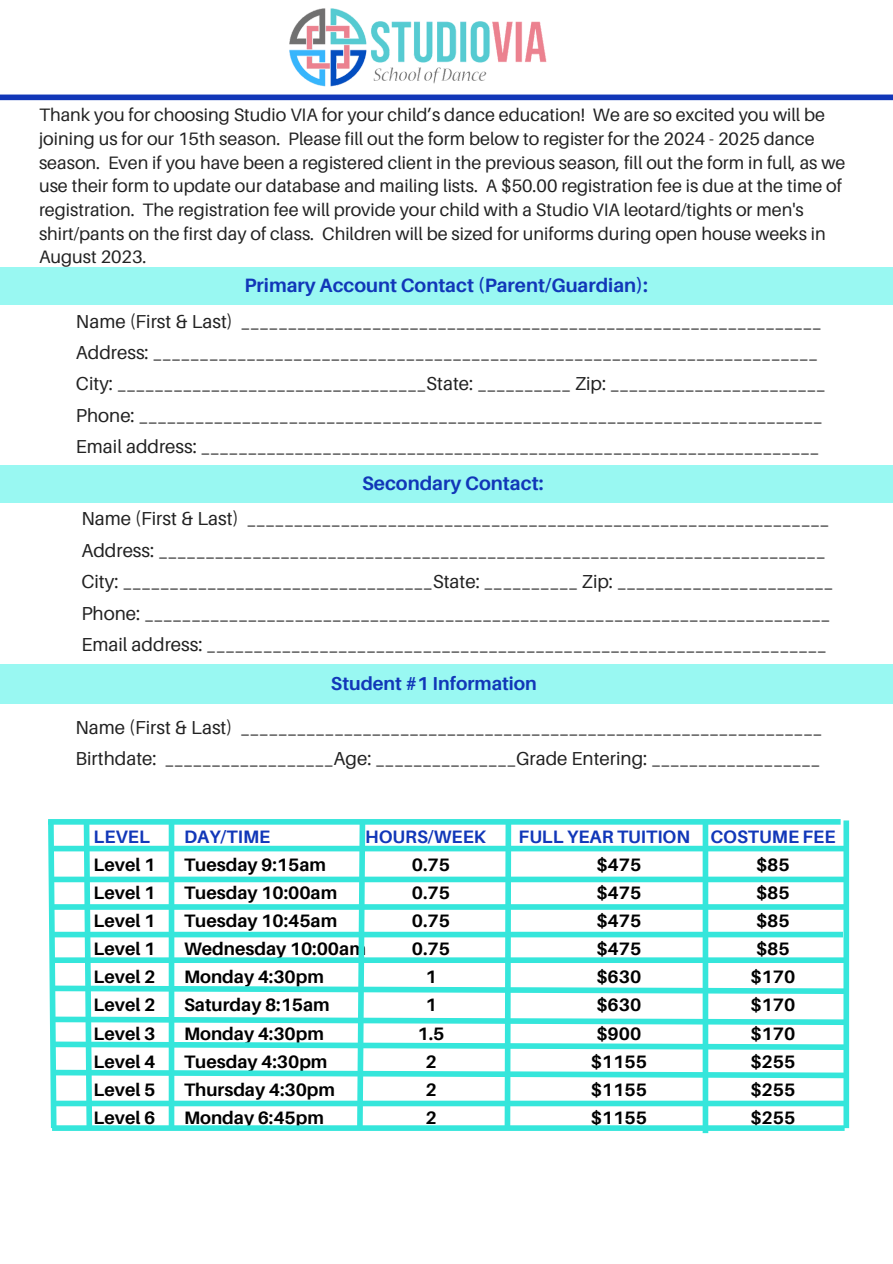
<style>
.page{position:relative;width:893px;height:1264px;background:#fff}
.page>*{position:absolute;margin:0;border:0;box-sizing:border-box;transform-origin:0 0}
.t1{font:700 19.35px "Aileron";color:#1137b8}
.t2{font:18.75px/31.3px "Aileron";color:#222}
.t3{font:700 18.75px "Aileron";color:#1137b8}
.t4{font:18px/23.7px "Aileron";color:#222}
.t5{font:700 18px/28.2px "Aileron";color:#000}
.t6{font:700 18px "Aileron";color:#1137b8}
.s1{color:#1137b8}
</style>
<div class="page">
<img style="left:289px;top:8px;width:258px;height:79px">
<div style="left:0;top:94px;width:892px;height:6px;background:#1137b8"></div>
<div style="left:0;top:267px;width:892px;height:38px;background:#99f8f2"></div>
<div style="left:0;top:465px;width:892px;height:37px;background:#99f8f2"></div>
<div style="left:0;top:664px;width:892px;height:39px;background:#99f8f2"></div>
<svg style="left:48px;top:819px;width:802px;height:314px"></svg>
<div style="left:52px;top:1125px;width:792px;height:5px;background:#35e6db"></div>
<p class="t4" style="left:39px;top:103px;width:807px">Thank you for choosing Studio VIA for your child’s dance education! We are so excited you will be joining us for our 15th season. Please fill out the form below to register for the 2024 - 2025 dance season. Even if you have been a registered client in the previous season, fill out the form in full, as we use their form to update our database and mailing lists. A $50.00 registration fee is due at the time of registration. The registration fee will provide your child with a Studio VIA leotard/tights or men's shirt/pants on the first day of class. Children will be sized for uniforms during open house weeks in August 2023.</p>
<p class="t1" style="left:244px;top:273px;width:405px">Primary Account Contact (Parent/Guardian):</p>
<p class="t2" style="left:76px;top:305px;width:751px">Name (First &amp; Last) ______________________________________________________________ Address: _______________________________________________________________________ City: _________________________________State: __________ Zip: _______________________ Phone: _________________________________________________________________________ Email address: __________________________________________________________________</p>
<h2 class="t1" style="left:362px;top:471px;width:183px">Secondary Contact:</h2>
<h1 class="t2" style="left:81px;top:503px;width:753px">Name (First &amp; Last) ______________________________________________________________ Address: _______________________________________________________________________ City: _________________________________State: __________ Zip: _______________________ Phone: _________________________________________________________________________ Email address: __________________________________________________________________</h1>
<h2 class="t3" style="left:331px;top:671px;width:207px">Student #1 Information</h2>
<h1 class="t2" style="left:75px;top:711px;width:748px">Name (First &amp; Last) ______________________________________________________________<br>Birthdate: __________________Age: _______________Grade Entering: __________________</h1>
<h1 class="t5" style="left:94px;top:821px;width:63px"><span class="s1">LEVEL<br></span>Level 1<br>Level 1<br>Level 1<br>Level 1<br>Level 2<br>Level 2<br>Level 3<br>Level 4<br>Level 5<br>Level 6</h1>
<h2 class="t5" style="left:184px;top:821px;width:183px"><span class="s1">DAY/TIME<br></span>Tuesday 9:15am<br>Tuesday 10:00am<br>Tuesday 10:45am<br>Wednesday 10:00am<br>Monday 4:30pm<br>Saturday 8:15am<br>Monday 4:30pm<br>Tuesday 4:30pm<br>Thursday 4:30pm<br>Monday 6:45pm</h2>
<h4 class="t5" style="left:365px;top:821px;width:122px;text-align:center"><span class="s1">HOURS/WEEK<br></span>0.75<br>0.75<br>0.75<br>0.75<br>1<br>1<br>1.5<br>2<br>2<br>2</h4>
<h4 class="t5" style="left:710px;top:821px;width:127px;text-align:center"><span class="s1">COSTUME FEE </span>$85<br>$85<br>$85<br>$85<br>$170<br>$170<br>$170<br>$255<br>$255<br>$255</h4>
<h3 class="t6" style="left:518px;top:825px;width:173px">FULL YEAR TUITION</h3>
<h3 class="t5" style="left:596px;top:850px;width:47px">$475</h3>
<h3 class="t5" style="left:596px;top:878px;width:47px">$475</h3>
<h3 class="t5" style="left:596px;top:906px;width:47px">$475</h3>
<h3 class="t5" style="left:596px;top:934px;width:47px">$475</h3>
<h3 class="t5" style="left:596px;top:962px;width:47px">$630</h3>
<h3 class="t5" style="left:596px;top:990px;width:47px">$630</h3>
<h3 class="t5" style="left:596px;top:1018px;width:47px">$900</h3>
<h3 class="t5" style="left:590px;top:1046px;width:58px">$1155</h3>
<h3 class="t5" style="left:590px;top:1075px;width:58px">$1155</h3>
<h3 class="t5" style="left:590px;top:1103px;width:58px">$1155</h3>
</div>
